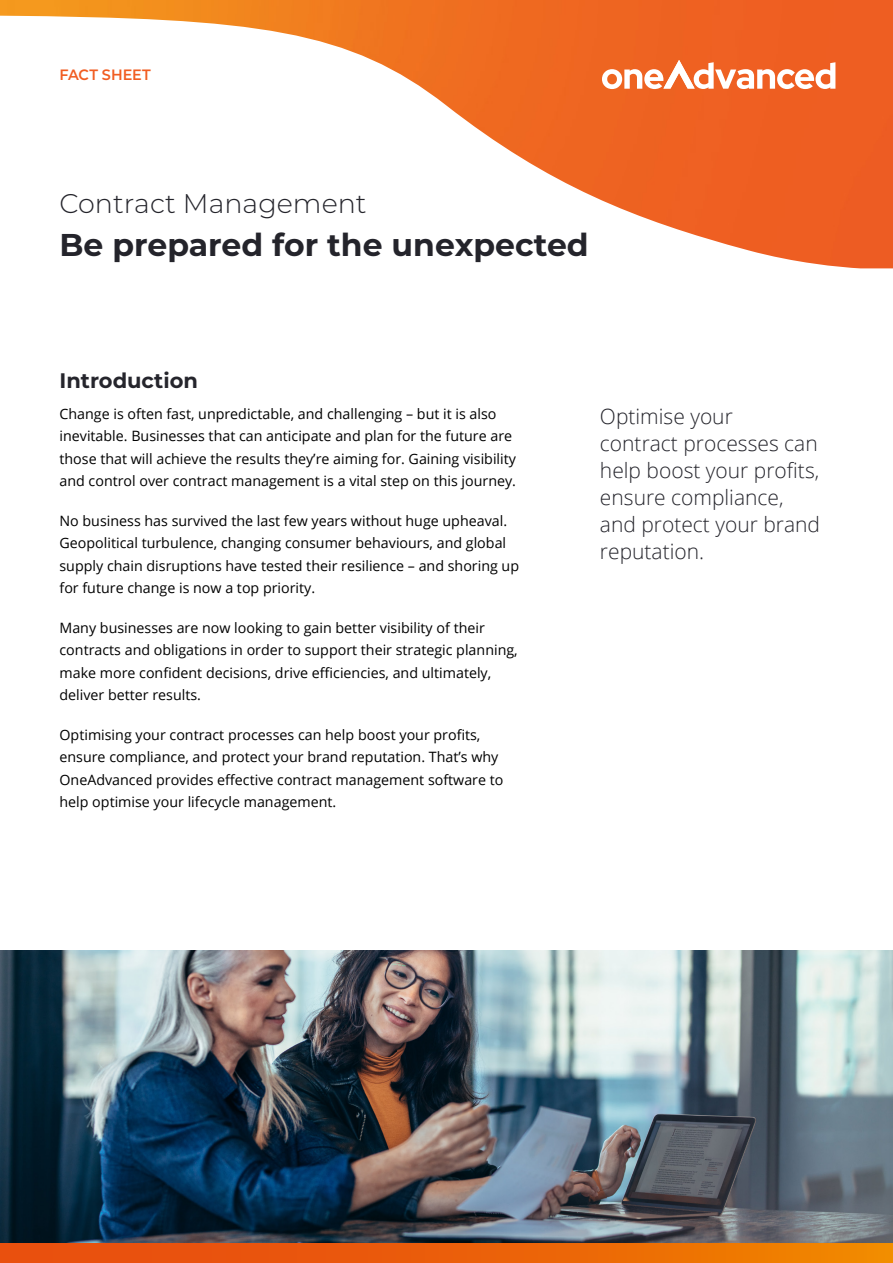
<style>
.page{position:relative;width:893px;height:1263px;background:#fff}
.page>*{position:absolute;margin:0;border:0;box-sizing:border-box;transform-origin:0 0}
.t1{font:700 31.5px "Montserrat";color:#24242b}
.t2{font:300 27px "Montserrat";color:#24242b}
.t3{font:300 21px/27px "Open Sans";color:#25252c}
.t4{font:700 21px "Montserrat";color:#25252c}
.t5{font:600 15px "Montserrat";color:#f15d22;scale:.96 1}
.t6{font:14.25px/22.5px "Open Sans";color:#000}
</style>
<div class="page">
<img style="left:0;top:0;width:893px;height:268px">
<div style="left:0;top:1242px;width:893px;height:21px;background:linear-gradient(to right,#e74511,#f08200)"></div>
<svg style="left:602px;top:60px;width:233px;height:29px"></svg>
<img style="left:0;top:950px;width:893px;height:292px">
<p class="t5" style="left:60px;top:64px;width:97px">FACT SHEET</p>
<h2 class="t2" style="left:60px;top:185px;width:309px">Contract Management</h2>
<h1 class="t1" style="left:60px;top:222px;width:531px">Be prepared for the unexpected</h1>
<h3 class="t4" style="left:60px;top:365px;width:140px">Introduction</h3>
<p class="t6" style="left:60px;top:402px;width:458px">Change is often fast, unpredictable, and challenging – but it is also inevitable. Businesses that can anticipate and plan for the future are those that will achieve the results they’re aiming for. Gaining visibility and control over contract management is a vital step on this journey.</p>
<p class="t6" style="left:60px;top:509px;width:461px">No business has survived the last few years without huge upheaval.<br>Geopolitical turbulence, changing consumer behaviours, and global supply chain disruptions have tested their resilience – and shoring up for future change is now a top priority.</p>
<p class="t6" style="left:60px;top:616px;width:460px">Many businesses are now looking to gain better visibility of their contracts and obligations in order to support their strategic planning, make more confident decisions, drive efficiencies, and ultimately, deliver better results.</p>
<p class="t6" style="left:60px;top:723px;width:445px">Optimising your contract processes can help boost your profits, ensure compliance, and protect your brand reputation. That’s why OneAdvanced provides effective contract management software to help optimise your lifecycle management.</p>
<h3 class="t3" style="left:600px;top:402px;width:222px">Optimise your<br>contract processes can help boost your profits, ensure compliance, and protect your brand reputation.</h3>
</div>
